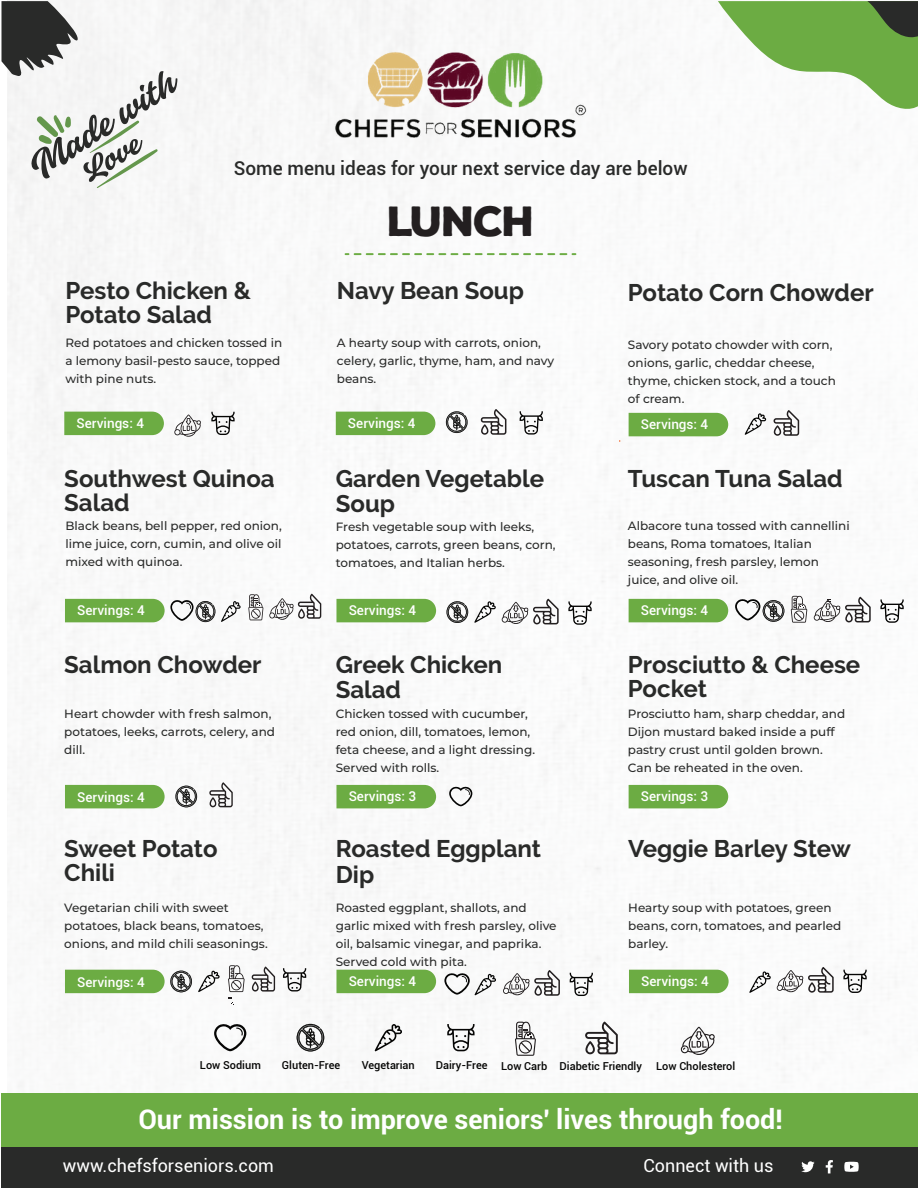
<style>
.page{position:relative;width:918px;height:1188px;background:#fff}
.page>*{position:absolute;margin:0;border:0;box-sizing:border-box;transform-origin:0 0}
.t1{font:900 40.8px "Nexa Rust Sans";letter-spacing:-.04em;color:#231f20}
.t2{font:700 27px "Roboto";color:#fff}
.t3{font:700 24px/24px "Raleway";color:#292a29}
.t4{font:500 19.05px "Roboto";color:#292a29}
.t5{font:18px "Roboto";color:#fff}
.t6{font:500 13.5px "Roboto";color:#fff}
.t7{font:500 12px/18px "Montserrat";color:#292a29}
.t8{font:500 10.95px "Roboto";color:#050504}
</style>
<div class="page">
<img style="left:7px;top:0;width:911px;height:1094px">
<svg style="left:355px;top:253px;width:220px;height:2px"></svg>
<svg style="left:718px;top:1px;width:200px;height:111px"></svg>
<img style="left:334px;top:50px;width:253px;height:88px">
<div style="left:2px;top:1147px;width:916px;height:41px;background:#292a29"></div>
<div style="left:2px;top:1094px;width:916px;height:53px;background:#6cac43"></div>
<svg style="left:801px;top:1161px;width:14px;height:11px"></svg>
<svg style="left:826px;top:1160px;width:7px;height:13px"></svg>
<svg style="left:844px;top:1162px;width:15px;height:10px"></svg>
<svg style="left:2px;top:1px;width:175px;height:187px"></svg>
<div style="left:629px;top:413px;width:99px;height:23px;background:#6cac43"></div>
<div style="left:336px;top:599px;width:100px;height:23px;background:#6cac43"></div>
<div style="left:629px;top:599px;width:99px;height:23px;background:#6cac43"></div>
<svg style="left:449px;top:786px;width:23px;height:20px"></svg>
<div style="left:65px;top:785px;width:100px;height:23px;background:#6cac43"></div>
<div style="left:336px;top:785px;width:100px;height:23px;background:#6cac43"></div>
<div style="left:629px;top:785px;width:99px;height:23px;background:#6cac43"></div>
<div style="left:336px;top:970px;width:100px;height:23px;background:#6cac43"></div>
<div style="left:629px;top:970px;width:100px;height:23px;background:#6cac43"></div>
<div style="left:64px;top:412px;width:100px;height:23px;background:#6cac43"></div>
<div style="left:336px;top:412px;width:99px;height:23px;background:#6cac43"></div>
<svg style="left:211px;top:412px;width:24px;height:23px"></svg>
<svg style="left:481px;top:409px;width:25px;height:26px"></svg>
<svg style="left:774px;top:410px;width:25px;height:26px"></svg>
<svg style="left:520px;top:411px;width:23px;height:24px"></svg>
<svg style="left:446px;top:411px;width:22px;height:22px"></svg>
<svg style="left:174px;top:414px;width:27px;height:23px"></svg>
<svg style="left:745px;top:413px;width:21px;height:22px"></svg>
<svg style="left:65px;top:599px;width:150px;height:23px"></svg>
<svg style="left:221px;top:601px;width:20px;height:21px"></svg>
<svg style="left:209px;top:782px;width:24px;height:26px"></svg>
<svg style="left:252px;top:967px;width:23px;height:25px"></svg>
<svg style="left:269px;top:594px;width:52px;height:26px"></svg>
<svg style="left:248px;top:594px;width:15px;height:26px"></svg>
<svg style="left:568px;top:601px;width:24px;height:24px"></svg>
<svg style="left:446px;top:601px;width:22px;height:22px"></svg>
<svg style="left:474px;top:599px;width:85px;height:26px"></svg>
<svg style="left:880px;top:600px;width:24px;height:23px"></svg>
<svg style="left:735px;top:599px;width:49px;height:23px"></svg>
<svg style="left:813px;top:597px;width:58px;height:26px"></svg>
<svg style="left:791px;top:596px;width:16px;height:27px"></svg>
<svg style="left:175px;top:786px;width:22px;height:21px"></svg>
<svg style="left:283px;top:968px;width:23px;height:23px"></svg>
<svg style="left:65px;top:970px;width:127px;height:23px;background:#7cad5d"></svg>
<svg style="left:198px;top:971px;width:22px;height:21px"></svg>
<svg style="left:228px;top:965px;width:17px;height:40px"></svg>
<svg style="left:570px;top:973px;width:23px;height:23px"></svg>
<svg style="left:444px;top:973px;width:52px;height:22px"></svg>
<svg style="left:503px;top:970px;width:57px;height:26px"></svg>
<svg style="left:843px;top:970px;width:24px;height:23px"></svg>
<svg style="left:749px;top:967px;width:85px;height:26px"></svg>
<svg style="left:447px;top:1024px;width:28px;height:27px"></svg>
<svg style="left:214px;top:1023px;width:32px;height:28px"></svg>
<svg style="left:297px;top:1024px;width:27px;height:28px"></svg>
<svg style="left:375px;top:1024px;width:27px;height:27px"></svg>
<svg style="left:585px;top:1022px;width:33px;height:33px"></svg>
<svg style="left:680px;top:1027px;width:35px;height:28px"></svg>
<svg style="left:515px;top:1021px;width:21px;height:35px"></svg>
<h3 class="t4" style="left:234px;top:155px;width:455px">Some menu ideas for your next service day are below</h3>
<h1 class="t1" style="left:388px;top:194px;width:149px">LUNCH</h1>
<h3 class="t3" style="left:65px;top:279px;width:187px">Pesto Chicken &amp;<br>Potato Salad</h3>
<p class="t7" style="left:65px;top:333px;width:218px">Red potatoes and chicken tossed in a lemony basil-pesto sauce, topped with pine nuts.</p>
<h3 class="t3" style="left:337px;top:279px;width:189px">Navy Bean Soup</h3>
<p class="t7" style="left:337px;top:333px;width:219px">A hearty soup with carrots, onion, celery, garlic, thyme, ham, and navy beans.</p>
<p class="t6" style="left:76px;top:413px;width:69px">Servings: 4</p>
<p class="t6" style="left:348px;top:413px;width:69px">Servings: 4</p>
<h3 class="t3" style="left:64px;top:466px;width:212px">Southwest Quinoa<br>Salad</h3>
<p class="t7" style="left:65px;top:516px;width:218px;text-align:justify">Black beans, bell pepper, red onion, lime juice, corn, cumin, and olive oil mixed with quinoa.</p>
<p class="t6" style="left:77px;top:601px;width:69px">Servings: 4</p>
<h3 class="t3" style="left:64px;top:652px;width:199px">Salmon Chowder</h3>
<p class="t7" style="left:64px;top:704px;width:212px">Heart chowder with fresh salmon, potatoes, leeks, carrots, celery, and dill.</p>
<p class="t6" style="left:77px;top:788px;width:69px">Servings: 4</p>
<h3 class="t3" style="left:64px;top:837px;width:155px">Sweet Potato<br>Chili</h3>
<p class="t7" style="left:64px;top:898px;width:205px">Vegetarian chili with sweet potatoes, black beans, tomatoes, onions, and mild chili seasonings.</p>
<p class="t6" style="left:77px;top:973px;width:69px">Servings: 4</p>
<h3 class="t3" style="left:336px;top:465px;width:210px;line-height:25.7px">Garden Vegetable<br>Soup</h3>
<p class="t7" style="left:336px;top:517px;width:221px">Fresh vegetable soup with leeks, potatoes, carrots, green beans, corn, tomatoes, and Italian herbs.</p>
<p class="t6" style="left:349px;top:601px;width:69px">Servings: 4</p>
<h3 class="t3" style="left:336px;top:651px;width:168px;line-height:25.7px">Greek Chicken<br>Salad</h3>
<p class="t7" style="left:336px;top:704px;width:201px">Chicken tossed with cucumber, red onion, dill, tomatoes, lemon, feta cheese, and a light dressing.<br>Served with rolls.</p>
<p class="t6" style="left:349px;top:787px;width:69px">Servings: 3</p>
<h3 class="t3" style="left:336px;top:836px;width:207px;line-height:25.7px">Roasted Eggplant<br>Dip</h3>
<p class="t7" style="left:336px;top:898px;width:222px">Roasted eggplant, shallots, and garlic mixed with fresh parsley, olive oil, balsamic vinegar, and paprika.<br>Served cold with pita.</p>
<p class="t6" style="left:349px;top:971px;width:69px">Servings: 4</p>
<h3 class="t3" style="left:628px;top:280px;width:247px">Potato Corn Chowder</h3>
<p class="t7" style="left:628px;top:335px;width:209px">Savory potato chowder with corn, onions, garlic, cheddar cheese, thyme, chicken stock, and a touch of cream.</p>
<p class="t6" style="left:641px;top:415px;width:69px">Servings: 4</p>
<h3 class="t3" style="left:628px;top:466px;width:216px">Tuscan Tuna Salad</h3>
<p class="t7" style="left:628px;top:516px;width:223px">Albacore tuna tossed with cannellini beans, Roma tomatoes, Italian seasoning, fresh parsley, lemon juice, and olive oil.</p>
<p class="t6" style="left:641px;top:601px;width:69px">Servings: 4</p>
<h3 class="t3" style="left:628px;top:652px;width:234px">Prosciutto &amp; Cheese<br>Pocket</h3>
<p class="t7" style="left:628px;top:704px;width:219px">Prosciutto ham, sharp cheddar, and<br>Dijon mustard baked inside a puff pastry crust until golden brown.<br>Can be reheated in the oven.</p>
<p class="t6" style="left:641px;top:787px;width:69px">Servings: 3</p>
<h3 class="t3" style="left:628px;top:837px;width:224px">Veggie Barley Stew</h3>
<p class="t7" style="left:628px;top:898px;width:214px">Hearty soup with potatoes, green beans, corn, tomatoes, and pearled barley.</p>
<p class="t6" style="left:641px;top:971px;width:69px">Servings: 4</p>
<p class="t8" style="left:200px;top:1057px;width:62px">Low Sodium</p>
<p class="t8" style="left:282px;top:1057px;width:60px">Gluten-Free</p>
<p class="t8" style="left:362px;top:1057px;width:55px">Vegetarian</p>
<p class="t8" style="left:436px;top:1057px;width:113px">Dairy-Free Low Carb</p>
<p class="t8" style="left:560px;top:1059px;width:84px">Diabetic Friendly</p>
<p class="t8" style="left:656px;top:1059px;width:81px">Low Cholesterol</p>
<h2 class="t2" style="left:138px;top:1100px;width:646px">Our mission is to improve seniors' lives through food!</h2>
<h3 class="t5" style="left:63px;top:1153px;width:213px">www.chefsforseniors.com</h3>
<h3 class="t5" style="left:644px;top:1153px;width:132px">Connect with us</h3>
</div>
